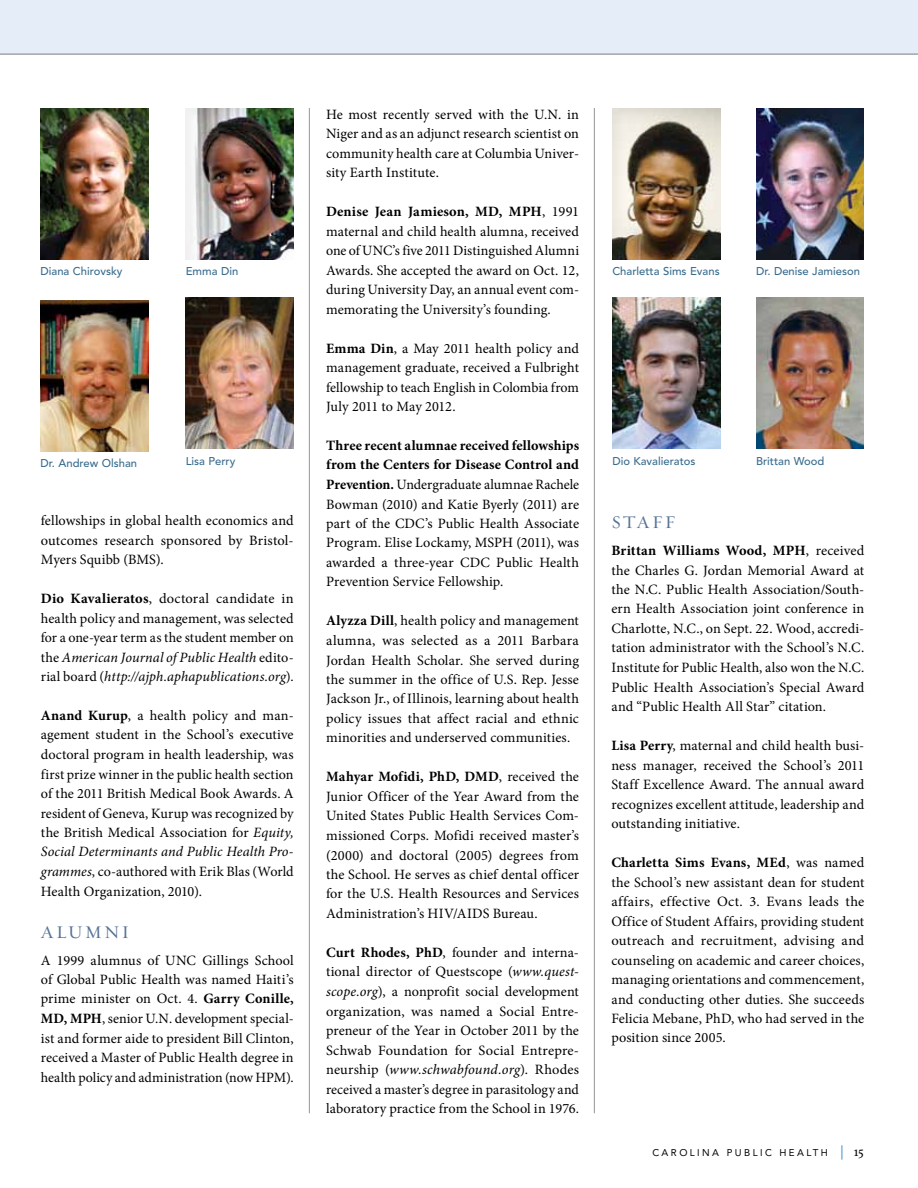
<style>
.page{position:relative;width:918px;height:1188px;background:#fff}
.page>*{position:absolute;margin:0;border:0;box-sizing:border-box;transform-origin:0 0}
.t1{font:18px "Requiem Text HTF Roman";color:#547194}
.t2{font:14.25px/19.5px "Minion Pro";letter-spacing:.005em;color:#000;text-align:justify}
.t3{font:500 11.25px "Avenir";color:#396c8e}
.t4{font:9.75px "Avenir";letter-spacing:.25em;color:#000}
.s1{font-weight:700}
.s2{font-style:italic}
.s3{font-family:"Minion Pro";font-weight:600;font-size:14.25px;color:#56a0d3}
.s4{font-family:"Minion Pro";font-size:14.25px}
</style>
<div class="page">
<div style="left:0;top:0;width:918px;height:54px;background:#e4edf8"></div>
<hr style="left:0;top:54px;width:918px;height:1px;background:#939598">
<img style="left:40px;top:300px;width:108px;height:151px">
<hr style="left:594px;top:108px;width:1px;height:1005px;background:#939598">
<hr style="left:309px;top:108px;width:1px;height:1005px;background:#939598">
<img style="left:40px;top:108px;width:108px;height:151px">
<img style="left:756px;top:108px;width:108px;height:151px">
<div style="left:184px;top:108px;width:111px;height:153px;background:#cfd1d2;opacity:.3"></div>
<div style="left:754px;top:297px;width:111px;height:153px;background:#cfd1d2;opacity:.3"></div>
<div style="left:611px;top:108px;width:111px;height:153px;background:#cfd1d2;opacity:.3"></div>
<div style="left:184px;top:297px;width:111px;height:153px;background:#cfd1d2;opacity:.3"></div>
<img style="left:612px;top:298px;width:108px;height:151px">
<p class="t2" style="left:326px;top:104px;width:254px">He most recently served with the U.N. in Niger and as an adjunct research scientist on community health care at Columbia Univer&shy;sity Earth Institute.</p>
<p class="t2" style="left:326px;top:202px;width:254px"><span class="s1">Denise Jean Jamieson, MD, MPH</span>, 1991 maternal and child health alumna, received one of UNC’s five 2011 Distinguished Alumni Awards. She accepted the award on Oct. 12, during University Day, an annual event com&shy;memorating the University’s founding.</p>
<p class="t2" style="left:326px;top:338px;width:254px"><span class="s1">Emma Din</span>, a May 2011 health policy and management graduate, received a Fulbright fellowship to teach English in Colombia from July 2011 to May 2012.</p>
<p class="t2" style="left:326px;top:436px;width:254px"><span class="s1">Three recent alumnae received fellowships from the Centers for Disease Control and Prevention.</span> Undergraduate alumnae Rachele Bowman (2010) and Katie Byerly (2011) are part of the CDC’s Public Health Associate Program. Elise Lockamy, MSPH (2011), was awarded a three-year CDC Public Health Prevention Service Fellowship.</p>
<p class="t2" style="left:326px;top:611px;width:254px"><span class="s1">Alyzza Dill</span>, health policy and management alumna, was selected as a 2011 Barbara Jordan Health Scholar. She served during the summer in the office of U.S. Rep. Jesse Jackson Jr., of Illinois, learning about health policy issues that affect racial and ethnic minorities and underserved communities.</p>
<p class="t2" style="left:326px;top:767px;width:254px"><span class="s1">Mahyar Mofidi, PhD, DMD</span>, received the Junior Officer of the Year Award from the United States Public Health Services Com&shy;missioned Corps. Mofidi received master’s (2000) and doctoral (2005) degrees from the School. He serves as chief dental officer for the U.S. Health Resources and Services Administration’s HIV/AIDS Bureau.</p>
<p class="t2" style="left:326px;top:943px;width:254px"><span class="s1">Curt Rhodes, PhD</span>, founder and interna&shy;tional director of Questscope (<span class="s2">www.quest&shy;scope.org</span>), a nonprofit social development organization, was named a Social Entre&shy;preneur of the Year in October 2011 by the Schwab Foundation for Social Entrepre&shy;neurship (<span class="s2">www.schwabfound.org</span>). Rhodes received a master’s degree in parasitology and laboratory practice from the School in 1976.</p>
<p class="t3" style="left:40px;top:264px;width:84px">Diana Chirovsky</p>
<p class="t3" style="left:186px;top:264px;width:54px">Emma Din</p>
<p class="t3" style="left:756px;top:264px;width:106px">Dr. Denise Jamieson</p>
<p class="t3" style="left:612px;top:264px;width:109px">Charletta Sims Evans</p>
<p class="t3" style="left:186px;top:455px;width:51px">Lisa Perry</p>
<p class="t3" style="left:612px;top:455px;width:85px">Dio Kavalieratos</p>
<p class="t3" style="left:756px;top:455px;width:70px">Brittan Wood</p>
<p class="t3" style="left:40px;top:456px;width:98px">Dr. Andrew Olshan</p>
<p class="t2" style="left:41px;top:511px;width:254px">fellowships in global health economics and outcomes research sponsored by Bristol-Myers Squibb (BMS).</p>
<p class="t2" style="left:41px;top:589px;width:254px"><span class="s1">Dio Kavalieratos</span>, doctoral candidate in health policy and management, was selected for a one-year term as the student member on the <span class="s2">American Journal of Public Health</span> edito&shy;rial board (<span class="s2">http://ajph.aphapublications.org</span>).</p>
<p class="t2" style="left:41px;top:706px;width:255px"><span class="s1">Anand Kurup</span>, a health policy and man&shy;agement student in the School’s executive doctoral program in health leadership, was first prize winner in the public health section of the 2011 British Medical Book Awards. A resident of Geneva, Kurup was recognized by the British Medical Association for <span class="s2">Equity, Social Determinants and Public Health Pro&shy;grammes</span>, co-authored with Erik Blas (World Health Organization, 2010).</p>
<p class="t1" style="left:41px;top:922px;width:90px">ALUMNI</p>
<p class="t2" style="left:41px;top:950px;width:254px">A 1999 alumnus of UNC Gillings School of Global Public Health was named Haiti’s prime minister on Oct. 4. <span class="s1">Garry Conille, MD, MPH</span>, senior U.N. development special&shy;ist and former aide to president Bill Clinton, received a Master of Public Health degree in health policy and administration (now HPM).</p>
<p class="t1" style="left:611px;top:511px;width:66px">STAFF</p>
<p class="t2" style="left:611px;top:541px;width:254px"><span class="s1">Brittan Williams Wood, MPH</span>, received the Charles G. Jordan Memorial Award at the N.C. Public Health Association/South&shy;ern Health Association joint conference in Charlotte, N.C., on Sept. 22. Wood, accredi&shy;tation administrator with the School’s N.C.<br>Institute for Public Health, also won the N.C.<br>Public Health Association’s Special Award and “Public Health All Star” citation.</p>
<p class="t2" style="left:611px;top:736px;width:254px"><span class="s1">Lisa Perry</span>, maternal and child health busi&shy;ness manager, received the School’s 2011<br>Staff Excellence Award. The annual award recognizes excellent attitude, leadership and outstanding initiative.</p>
<p class="t2" style="left:611px;top:853px;width:254px"><span class="s1">Charletta Sims Evans, MEd</span>, was named the School’s new assistant dean for student affairs, effective Oct. 3. Evans leads the Office of Student Affairs, providing student outreach and recruitment, advising and counseling on academic and career choices, managing orientations and commencement, and conducting other duties. She succeeds Felicia Mebane, PhD, who had served in the position since 2005.</p>
<p class="t4" style="left:652px;top:1147px;width:213px">CAROLINA PUBLIC HEALTH <span class="s3">|</span> <span class="s4">15</span></p>
</div>
